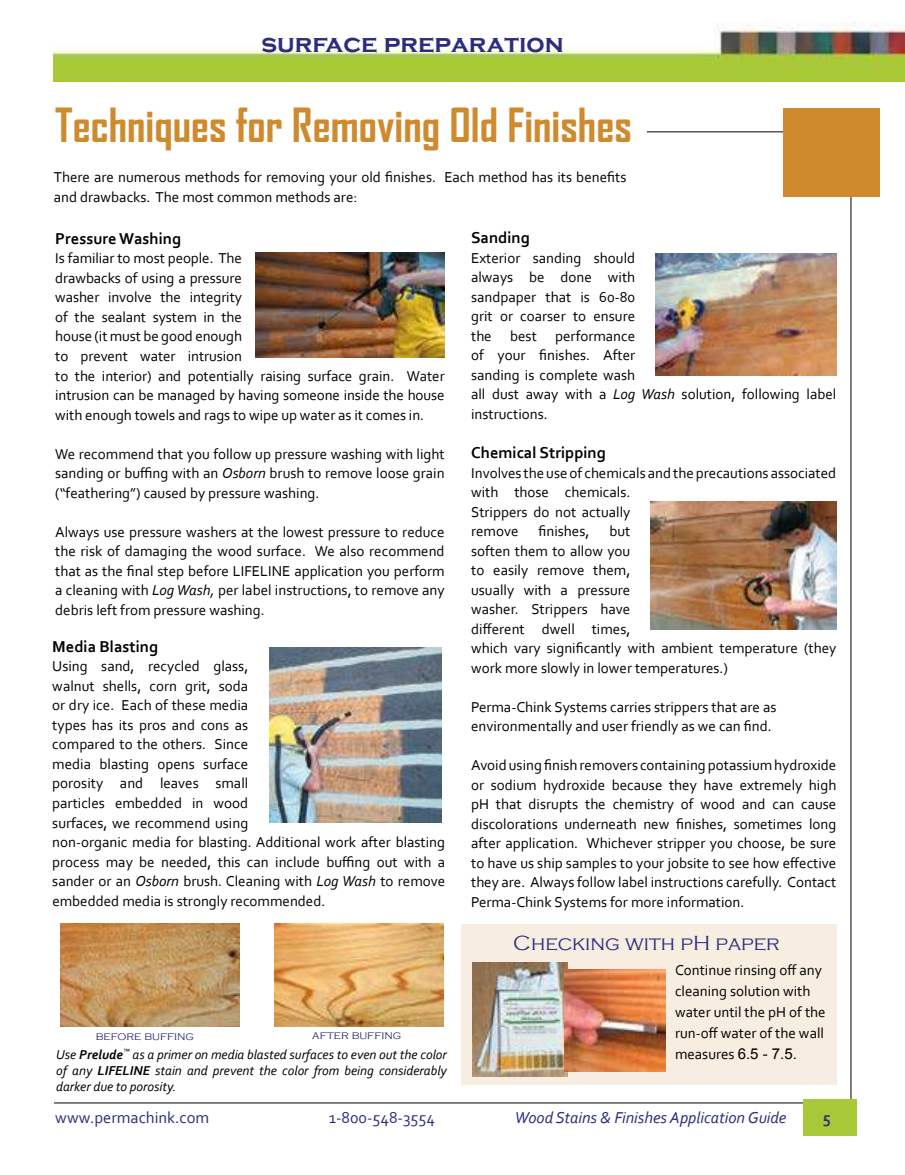
<style>
.page{position:relative;width:905px;height:1175px;background:#fff}
.page>*{position:absolute;margin:0;border:0;box-sizing:border-box;transform-origin:0 0}
.t1{font:700 45px "Agency FB";color:#ce8a2c}
.t2{font:700 25.5px "Copperplate Gothic";color:#2b2c7e}
.t3{font:300 21px "Copperplate Gothic";color:#2b2c7e}
.t4{font:700 16.5px "Corbel";color:#000}
.t5{font:italic 16.5px "Corbel";color:#2b2c7e}
.t6{font:16.5px "Corbel";color:#2b2c7e}
.t7{font:700 16.5px "Corbel";color:#2b2c7e}
.t8{font:15px/19.5px "Corbel";color:#000}
.t9{font:italic 13.5px/16.2px "Corbel";color:#000}
.t10{font:300 12px "Copperplate Gothic";color:#2b2c7e}
.s1{font-style:italic}
.s2{font-weight:700}
.s3{font-family:"Arial"}
</style>
<div class="page">
<hr style="left:54px;top:1102px;width:751px;height:1px;background:#000">
<hr style="left:850px;top:196px;width:1px;height:903px;background:#000">
<div style="left:803px;top:1098px;width:53px;height:37px;background:#a8c837"></div>
<img style="left:54px;top:22px;width:850px;height:59px">
<hr style="left:646px;top:132px;width:138px;height:1px;background:#000">
<img style="left:255px;top:252px;width:189px;height:105px">
<img style="left:60px;top:923px;width:180px;height:103px">
<img style="left:274px;top:923px;width:169px;height:103px">
<img style="left:269px;top:647px;width:173px;height:175px">
<img style="left:650px;top:501px;width:186px;height:128px">
<img style="left:655px;top:253px;width:181px;height:123px">
<div style="left:461px;top:923px;width:376px;height:161px;background:#f7ede1"></div>
<img style="left:472px;top:962px;width:96px;height:114px">
<img style="left:564px;top:969px;width:101px;height:102px">
<div style="left:783px;top:108px;width:96px;height:89px;background:#ce8a2c"></div>
<h2 class="t2" style="left:261px;top:29px;width:304px">surface preparation</h2>
<h1 class="t1" style="left:55px;top:107px;width:578px">Techniques for Removing Old Finishes</h1>
<p class="t8" style="left:54px;top:167px;width:574px">There are numerous methods for removing your old finishes. Each method has its benefits and drawbacks. The most common methods are:</p>
<p class="t4" style="left:55px;top:232px;width:127px">Pressure Washing</p>
<p class="t8" style="left:55px;top:250px;width:391px">Is familiar to most people. The<br>drawbacks of using a pressure<br>washer involve the integrity<br>of the sealant system in the<br>house (it must be good enough<br>to prevent water intrusion<br>to the interior) and potentially raising surface grain. Water intrusion can be managed by having someone inside the house with enough towels and rags to wipe up water as it comes in.</p>
<p class="t8" style="left:55px;top:445px;width:391px;text-align:justify">We recommend that you follow up pressure washing with light sanding or buffing with an <span class="s1">Osborn</span> brush to remove loose grain (“feathering”) caused by pressure washing.</p>
<p class="t8" style="left:55px;top:523px;width:391px;text-align:justify">Always use pressure washers at the lowest pressure to reduce the risk of damaging the wood surface. We also recommend that as the final step before LIFELINE application you perform a cleaning with <span class="s1">Log Wash,</span> per label instructions, to remove any debris left from pressure washing.</p>
<p class="t4" style="left:52px;top:640px;width:107px">Media Blasting</p>
<p class="t8" style="left:52px;top:658px;width:394px">Using sand, recycled glass,<br>walnut shells, corn grit, soda<br>or dry ice. Each of these media<br>types has its pros and cons as<br>compared to the others. Since<br>media blasting opens surface<br>porosity and leaves small<br>particles embedded in wood<br>surfaces, we recommend using<br>non-organic media for blasting. Additional work after blasting process may be needed, this can include buffing out with a sander or an <span class="s1">Osborn</span> brush. Cleaning with <span class="s1">Log Wash</span> to remove embedded media is strongly recommended.</p>
<p class="t10" style="left:96px;top:1028px;width:100px">before buffing</p>
<p class="t10" style="left:312px;top:1027px;width:90px">after buffing</p>
<p class="t4" style="left:471px;top:231px;width:60px">Sanding</p>
<p class="t8" style="left:471px;top:249px;width:367px">Exterior sanding should<br>always be done with<br>sandpaper that is 60-80<br>grit or coarser to ensure<br>the best performance<br>of your finishes. After<br>sanding is complete wash<br>all dust away with a <span class="s1">Log Wash</span> solution, following label instructions.</p>
<p class="t4" style="left:471px;top:446px;width:136px">Chemical Stripping</p>
<p class="t8" style="left:471px;top:464px;width:367px">Involves the use of chemicals and the precautions associated with those chemicals.<br>Strippers do not actually<br>remove</p>
<p class="t8" style="left:538px;top:521px;width:52px">finishes,</p>
<p class="t8" style="left:471px;top:521px;width:367px;text-indent:138px">but<br>soften them to allow you<br>to easily remove them,<br>usually with a pressure<br>washer. Strippers have<br>different dwell times,<br>which vary significantly with ambient temperature (they work more slowly in lower temperatures.)</p>
<p class="t8" style="left:471px;top:698px;width:307px">Perma-Chink Systems carries strippers that are as environmentally and user friendly as we can find.</p>
<p class="t8" style="left:471px;top:755px;width:367px;text-align:justify">Avoid using finish removers containing potassium hydroxide or sodium hydroxide because they have extremely high pH that disrupts the chemistry of wood and can cause discolorations underneath new finishes, sometimes long after application. Whichever stripper you choose, be sure to have us ship samples to your jobsite to see how effective they are. Always follow label instructions carefully. Contact Perma-Chink Systems for more information.</p>
<h3 class="t3" style="left:513px;top:930px;width:268px">Checking with pH paper</h3>
<p class="t8" style="left:675px;top:959px;width:152px;line-height:21px">Continue rinsing off any cleaning solution with water until the pH of the run-off water of the wall</p>
<p class="t9" style="left:56px;top:1047px;width:392px">Use <span class="s2">Prelude</span><sup>™</sup> as a primer on media blasted surfaces to even out the color</p>
<p class="t8" style="left:675px;top:1046px;width:123px">measures <span class="s3">6.5 - 7.5.</span></p>
<p class="t9" style="left:56px;top:1063px;width:392px">of any <span class="s2">LIFELINE</span> stain and prevent the color from being considerably darker due to porosity.</p>
<p class="t6" style="left:55px;top:1111px;width:156px">www.permachink.com</p>
<p class="t6" style="left:329px;top:1111px;width:108px">1-800-548-3554</p>
<p class="t5" style="left:514px;top:1111px;width:273px">Wood Stains &amp; Finishes Application Guide</p>
<p class="t7" style="left:822px;top:1111px;width:10px">5</p>
</div>
